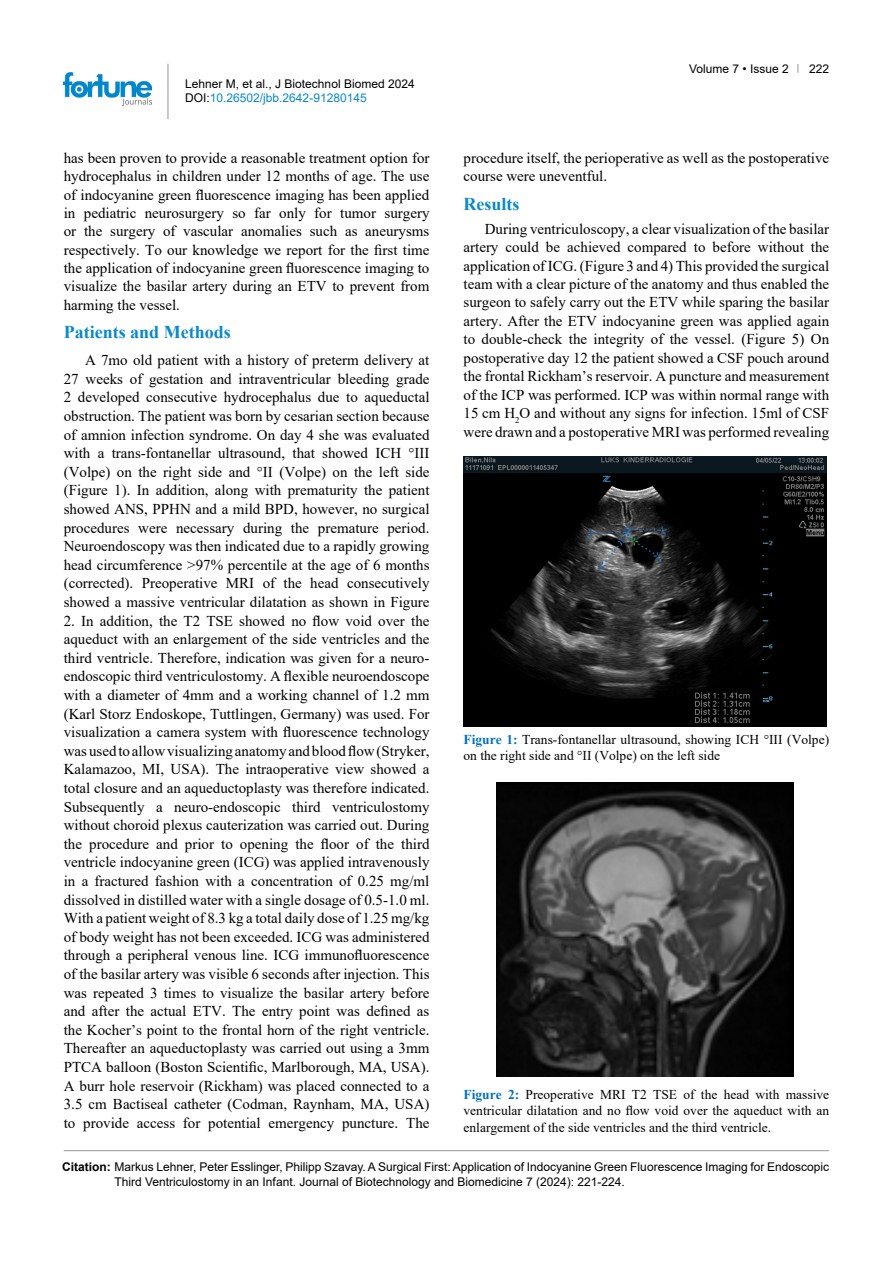
<style>
.page{position:relative;width:893px;height:1263px;background:#fff}
.page>*{position:absolute;margin:0;border:0;box-sizing:border-box;transform-origin:0 0}
.t1{font:700 18px "Times New Roman";color:#0a88ca}
.t2{font:15px/18.6px "Times New Roman";color:#000;text-align:justify}
.t3{font:13.5px/16.5px "Times New Roman";color:#000}
.t4{font:12px/14.4px "Arial";color:#000}
.s1{color:#0a88ca}
.s2{font-weight:700;color:#0070c0}
.s3{font-weight:700}
</style>
<div class="page">
<hr style="left:168px;top:64px;width:1px;height:55px;background:#939598">
<img style="left:64px;top:72px;width:88px;height:33px">
<hr style="left:64px;top:1150px;width:765px;height:1px;background:#939598">
<img style="left:463px;top:456px;width:363px;height:270px">
<img style="left:497px;top:782px;width:296px;height:295px">
<p class="t4" style="left:185px;top:76px;width:231px">Lehner M, et al., J Biotechnol Biomed 2024<br>DOI:<span class="s1">10.26502/jbb.2642-91280145</span></p>
<p class="t2" style="left:64px;top:148px;width:367px">has been proven to provide a reasonable treatment option for hydrocephalus in children under 12 months of age. The use of indocyanine green fluorescence imaging has been applied in pediatric neurosurgery so far only for tumor surgery or the surgery of vascular anomalies such as aneurysms respectively. To our knowledge we report for the first time the application of indocyanine green fluorescence imaging to visualize the basilar artery during an ETV to prevent from harming the vessel.</p>
<p class="t1" style="left:64px;top:319px;width:169px">Patients and Methods</p>
<p class="t2" style="left:64px;top:350px;width:367px;text-indent:21px">A 7mo old patient with a history of preterm delivery at 27 weeks of gestation and intraventricular bleeding grade 2 developed consecutive hydrocephalus due to aqueductal obstruction. The patient was born by cesarian section because of amnion infection syndrome. On day 4 she was evaluated with a trans-fontanellar ultrasound, that showed ICH °III (Volpe) on the right side and °II (Volpe) on the left side (Figure 1). In addition, along with prematurity the patient showed ANS, PPHN and a mild BPD, however, no surgical procedures were necessary during the premature period.<br>Neuroendoscopy was then indicated due to a rapidly growing head circumference &gt;97% percentile at the age of 6 months (corrected). Preoperative MRI of the head consecutively showed a massive ventricular dilatation as shown in Figure</p>
<p class="t2" style="left:64px;top:611px;width:367px">2. In addition, the T2 TSE showed no flow void over the aqueduct with an enlargement of the side ventricles and the third ventricle. Therefore, indication was given for a neuro&shy;endoscopic third ventriculostomy. A flexible neuroendoscope with a diameter of 4mm and a working channel of 1.2 mm (Karl Storz Endoskope, Tuttlingen, Germany) was used. For visualization a camera system with fluorescence technology was used to allow visualizing anatomy and blood flow (Stryker, Kalamazoo, MI, USA). The intraoperative view showed a total closure and an aqueductoplasty was therefore indicated.<br>Subsequently a neuro-endoscopic third ventriculostomy without choroid plexus cauterization was carried out. During the procedure and prior to opening the floor of the third ventricle indocyanine green (ICG) was applied intravenously in a fractured fashion with a concentration of 0.25 mg/ml dissolved in distilled water with a single dosage of 0.5-1.0 ml.<br>With a patient weight of 8.3 kg a total daily dose of 1.25 mg/kg of body weight has not been exceeded. ICG was administered through a peripheral venous line. ICG immunofluorescence of the basilar artery was visible 6 seconds after injection. This was repeated 3 times to visualize the basilar artery before and after the actual ETV. The entry point was defined as the Kocher’s point to the frontal horn of the right ventricle.<br>Thereafter an aqueductoplasty was carried out using a 3mm PTCA balloon (Boston Scientific, Marlborough, MA, USA).<br>A burr hole reservoir (Rickham) was placed connected to a 3.5 cm Bactiseal catheter (Codman, Raynham, MA, USA) to provide access for potential emergency puncture. The</p>
<p class="t4" style="left:689px;top:61px;width:101px">Volume 7 • Issue 2</p>
<p class="t4" style="left:809px;top:61px;width:22px">222</p>
<p class="t2" style="left:463px;top:148px;width:367px">procedure itself, the perioperative as well as the postoperative course were uneventful.</p>
<p class="t1" style="left:463px;top:191px;width:57px">Results</p>
<p class="t2" style="left:463px;top:219px;width:367px;text-indent:21px">During ventriculoscopy, a clear visualization of the basilar artery could be achieved compared to before without the application of ICG. (Figure 3 and 4) This provided the surgical team with a clear picture of the anatomy and thus enabled the surgeon to safely carry out the ETV while sparing the basilar artery. After the ETV indocyanine green was applied again to double-check the integrity of the vessel. (Figure 5) On postoperative day 12 the patient showed a CSF pouch around the frontal Rickham’s reservoir. A puncture and measurement of the ICP was performed. ICP was within normal range with 15 cm H<sub>2</sub>O and without any signs for infection. 15ml of CSF were drawn and a postoperative MRI was performed revealing</p>
<p class="t3" style="left:463px;top:730px;width:367px"><span class="s2">Figure 1:</span> Trans-fontanellar ultrasound, showing ICH °III (Volpe) on the right side and °II (Volpe) on the left side</p>
<p class="t3" style="left:463px;top:1085px;width:367px;text-align:justify"><span class="s2">Figure 2:</span> Preoperative MRI T2 TSE of the head with massive ventricular dilatation and no flow void over the aqueduct with an enlargement of the side ventricles and the third ventricle.</p>
<p class="t4" style="left:115px;top:1159px;width:716px;line-height:15px;text-indent:-52px"><span class="s3">Citation:</span> Markus Lehner, Peter Esslinger, Philipp Szavay. A Surgical First: Application of Indocyanine Green Fluorescence Imaging for Endoscopic<br>Third Ventriculostomy in an Infant. Journal of Biotechnology and Biomedicine 7 (2024): 221-224.</p>
</div>
